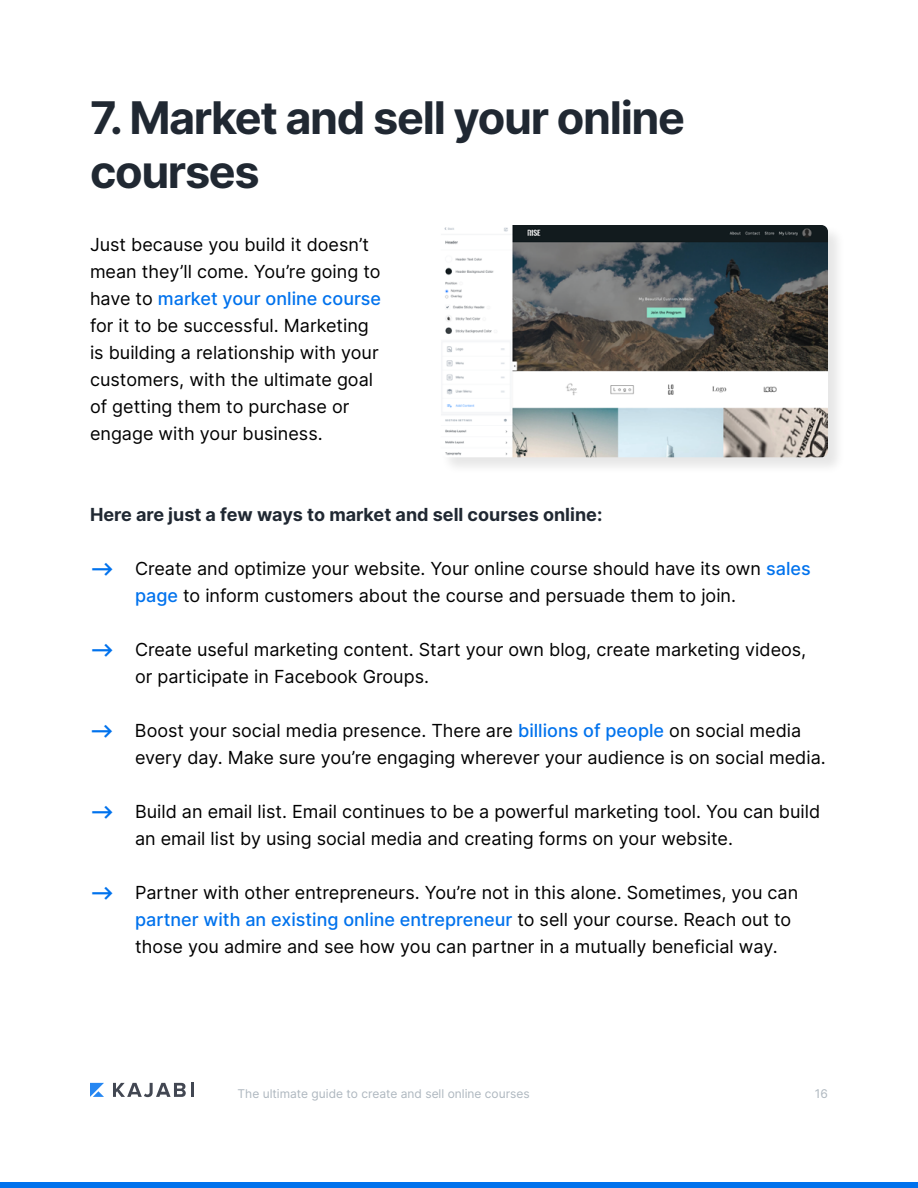
<style>
.page{position:relative;width:918px;height:1188px;background:#fff}
.page>*{position:absolute;margin:0;border:0;box-sizing:border-box;transform-origin:0 0}
.t1{font:700 45px/54px "Inter";letter-spacing:-.03em;color:#202832}
.t2{font:18px/27px "Inter";color:#000}
.t3{font:700 18px "Inter";color:#202832}
.t4{font:12px "Inter";color:#aeb7bf}
.s1{font-weight:500;color:#0072ed}
.s2{font-weight:700;color:#0072ed}
</style>
<div class="page">
<svg style="left:90px;top:1083px;width:14px;height:14px"></svg>
<svg style="left:113px;top:1083px;width:73px;height:14px"></svg>
<hr style="left:191px;top:1083px;width:3px;height:14px;background:#424752">
<div style="left:0;top:1182px;width:918px;height:6px;background:#0072ed"></div>
<div style="left:440px;top:224px;width:405px;height:251px;background:#000;opacity:.1"></div>
<img style="left:441px;top:225px;width:387px;height:232px">
<h1 class="t1" style="left:90px;top:89px;width:597px">7. Market and sell your online courses</h1>
<p class="t2" style="left:90px;top:231px;width:293px">Just because you build it doesn’t mean they’ll come. You’re going to have to <span class="s1">market your online course </span>for it to be successful. Marketing is building a relationship with your customers, with the ultimate goal of getting them to purchase or engage with your business.</p>
<p class="t3" style="left:90px;top:502px;width:514px">Here are just a few ways to market and sell courses online:</p>
<p class="t2" style="left:135px;top:555px;width:677px;text-indent:-45px"><span class="s2">⟶</span> Create and optimize your website. Your online course should have its own <span class="s1">sales page</span> to inform customers about the course and persuade them to join.</p>
<p class="t2" style="left:135px;top:636px;width:673px;text-indent:-45px"><span class="s2">⟶</span> Create useful marketing content. Start your own blog, create marketing videos, or participate in Facebook Groups.</p>
<p class="t2" style="left:135px;top:717px;width:692px;text-indent:-45px"><span class="s2">⟶</span> Boost your social media presence. There are <span class="s1">billions of people</span> on social media every day. Make sure you’re engaging wherever your audience is on social media.</p>
<p class="t2" style="left:135px;top:798px;width:687px;text-indent:-45px"><span class="s2">⟶</span> Build an email list. Email continues to be a powerful marketing tool. You can build an email list by using social media and creating forms on your website.</p>
<p class="t2" style="left:135px;top:879px;width:665px;text-indent:-45px"><span class="s2">⟶</span> Partner with other entrepreneurs. You’re not in this alone. Sometimes, you can <span class="s1">partner with an existing online entrepreneur</span> to sell your course. Reach out to those you admire and see how you can partner in a mutually beneficial way.</p>
<p class="t4" style="left:238px;top:1085px;width:294px">The ultimate guide to create and sell online courses</p>
<p class="t4" style="left:815px;top:1085px;width:15px">16</p>
</div>
